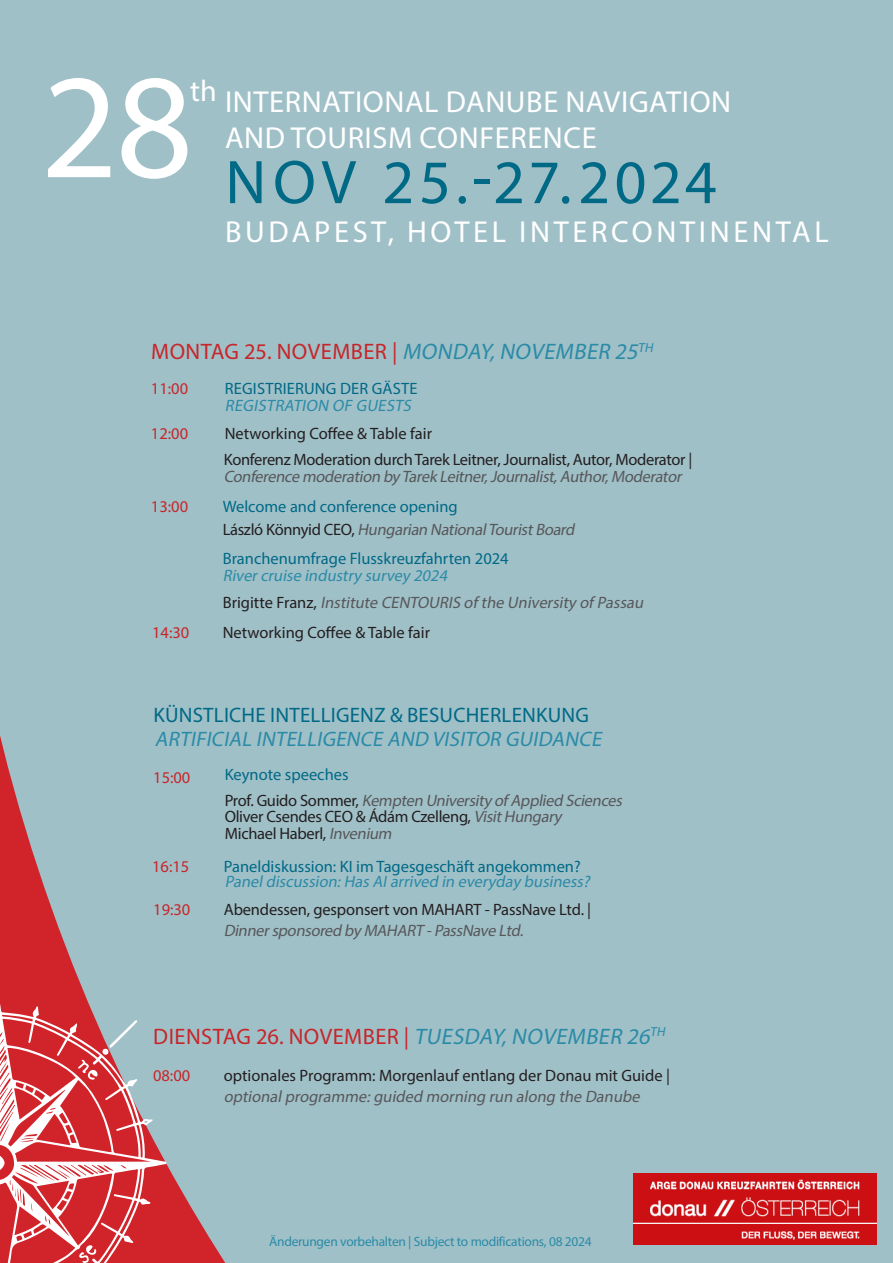
<style>
.page{position:relative;width:893px;height:1263px;background:#a0c0c8}
.page>*{position:absolute;margin:0;border:0;box-sizing:border-box;transform-origin:0 0}
.t1{font:150px "Myriad Pro";color:#fff}
.t2{font:62.1px "Myriad Pro";letter-spacing:.07em;color:#006986}
.t3{font:30.45px "Myriad Pro";letter-spacing:.02em;color:#fff}
.t4{font:30.45px "Myriad Pro";letter-spacing:.12em;color:#fff}
.t5{font:30px "Myriad Pro";color:#fff}
.t6{font:22.5px "Myriad Pro";letter-spacing:.02em;color:#c6262a}
.t7{font:italic 21px "Myriad Pro";color:#2b8ba7}
.t8{font:21px "Myriad Pro";letter-spacing:.01em;color:#006986}
.t9{font:italic 16.5px "Myriad Pro";color:#57585a}
.t10{font:16.5px "Myriad Pro";letter-spacing:-.01em;color:#231f20}
.t11{font:16.5px "Myriad Pro";color:#006986}
.t12{font:italic 16.5px "Myriad Pro";color:#2b8ba7}
.t13{font:16.5px "Myriad Pro";color:#c6262a}
.t14{font:13.5px "Myriad Pro";letter-spacing:-.02em;color:#2b8ba7}
.s1{font-style:italic;color:#2b8ba7}
.s2{font-style:normal;color:#231f20}
.s3{font-style:italic;color:#57585a}
</style>
<div class="page">
<img style="left:634px;top:1174px;width:243px;height:71px">
<svg style="left:0;top:736px;width:226px;height:527px"></svg>
<svg style="left:0;top:993px;width:167px;height:270px"></svg>
<p class="t1" style="left:41px;top:34px;width:153px">28</p>
<p class="t5" style="left:190px;top:72px;width:28px">th</p>
<p class="t3" style="left:225px;top:83px;width:508px">INTERNATIONAL DANUBE NAVIGATION</p>
<p class="t3" style="left:225px;top:119px;width:373px">AND TOURISM CONFERENCE</p>
<p class="t2" style="left:225px;top:144px;width:493px">NOV 25.-27.2024</p>
<p class="t4" style="left:225px;top:213px;width:605px">BUDAPEST, HOTEL INTERCONTINENTAL</p>
<p class="t6" style="left:151px;top:338px;width:506px">M O N TA G 2 5 . N O V E M B E R | <span class="s1">MONDAY,NOVEMBER 25</span><sup>TH</sup></p>
<p class="t13" style="left:151px;top:378px;width:39px">11:00</p>
<p class="t11" style="left:225px;top:378px;width:194px">REGISTRIERUNG DER GÄSTE</p>
<p class="t10" style="left:225px;top:423px;width:209px">Networking Coffee &amp; Table fair</p>
<p class="t12" style="left:225px;top:395px;width:191px">REGISTRATION OF GUESTS</p>
<p class="t13" style="left:151px;top:423px;width:39px">12:00</p>
<p class="t13" style="left:151px;top:497px;width:39px">13:00</p>
<p class="t10" style="left:224px;top:449px;width:470px">Konferenz Moderation durch Tarek Leitner, Journalist, Autor, Moderator |</p>
<p class="t9" style="left:224px;top:466px;width:463px">Conference moderation by Tarek Leitner,Journalist,Author,Moderator</p>
<p class="t11" style="left:223px;top:496px;width:237px">Welcome and conference opening</p>
<p class="t9" style="left:223px;top:519px;width:357px"><span class="s2">Lá s z l ó Kö n n y i d C E O,</span> Hungarian NationalTouristBoard</p>
<p class="t11" style="left:223px;top:548px;width:287px">Branchenumfrage Flusskreuzfahrten 2024</p>
<p class="t12" style="left:223px;top:565px;width:229px">Rivercruise industry survey 2024</p>
<p class="t9" style="left:223px;top:592px;width:425px"><span class="s2">B r i g i t t e F r a n z ,</span> Institute CENTOURIS of the University of Passau</p>
<p class="t13" style="left:152px;top:623px;width:39px">14:30</p>
<p class="t10" style="left:223px;top:623px;width:209px">Networking Coffee &amp; Table fair</p>
<p class="t8" style="left:153px;top:702px;width:437px">KÜNSTLICHE INTELLIGENZ &amp; BESUCHERLENKUNG</p>
<p class="t7" style="left:155px;top:726px;width:452px">ARTIFICIAL INTELLIGENCE AND VISITOR GUIDANCE</p>
<p class="t13" style="left:153px;top:767px;width:39px">15:00</p>
<p class="t11" style="left:225px;top:764px;width:125px">Keynote speeches</p>
<p class="t9" style="left:225px;top:790px;width:402px"><span class="s2">P ro f. G u i d o S o m m e r,</span> Kempten University of Applied Sciences</p>
<p class="t10" style="left:225px;top:807px;width:342px">Oliver Csendes CEO &amp; Ádám Czelleng, <span class="s3">VisitHungary</span></p>
<p class="t10" style="left:225px;top:823px;width:172px">Michael Haberl, <span class="s3">Invenium</span></p>
<p class="t13" style="left:152px;top:857px;width:39px">16:15</p>
<p class="t11" style="left:224px;top:856px;width:358px">Paneldiskussion: KI im Tagesgeschäft angekommen?</p>
<p class="t12" style="left:225px;top:871px;width:370px">Paneldiscussion:Has AIarrived in everyday business?</p>
<p class="t13" style="left:153px;top:900px;width:39px">19:30</p>
<p class="t10" style="left:224px;top:900px;width:369px">Abendessen, gesponsert von MAHART - PassNave Ltd. |</p>
<p class="t9" style="left:224px;top:921px;width:304px">Dinnersponsored by MAHART -PassNave Ltd.</p>
<p class="t6" style="left:153px;top:1022px;width:516px">DIENSTAG 26. NOVEMBER | <span class="s1">TUESDAY,NOVEMBER 26</span><sup>TH</sup></p>
<p class="t10" style="left:224px;top:1065px;width:448px">optionales Programm: Morgenlauf entlang der Donau mit Guide |</p>
<p class="t9" style="left:224px;top:1086px;width:421px">optionalprogramme:guided morning run along the Danube</p>
<p class="t13" style="left:153px;top:1065px;width:39px">08:00</p>
<p class="t14" style="left:269px;top:1233px;width:324px">Änderungen vorbehalten | Subject to modifications, 08 2024</p>
</div>
